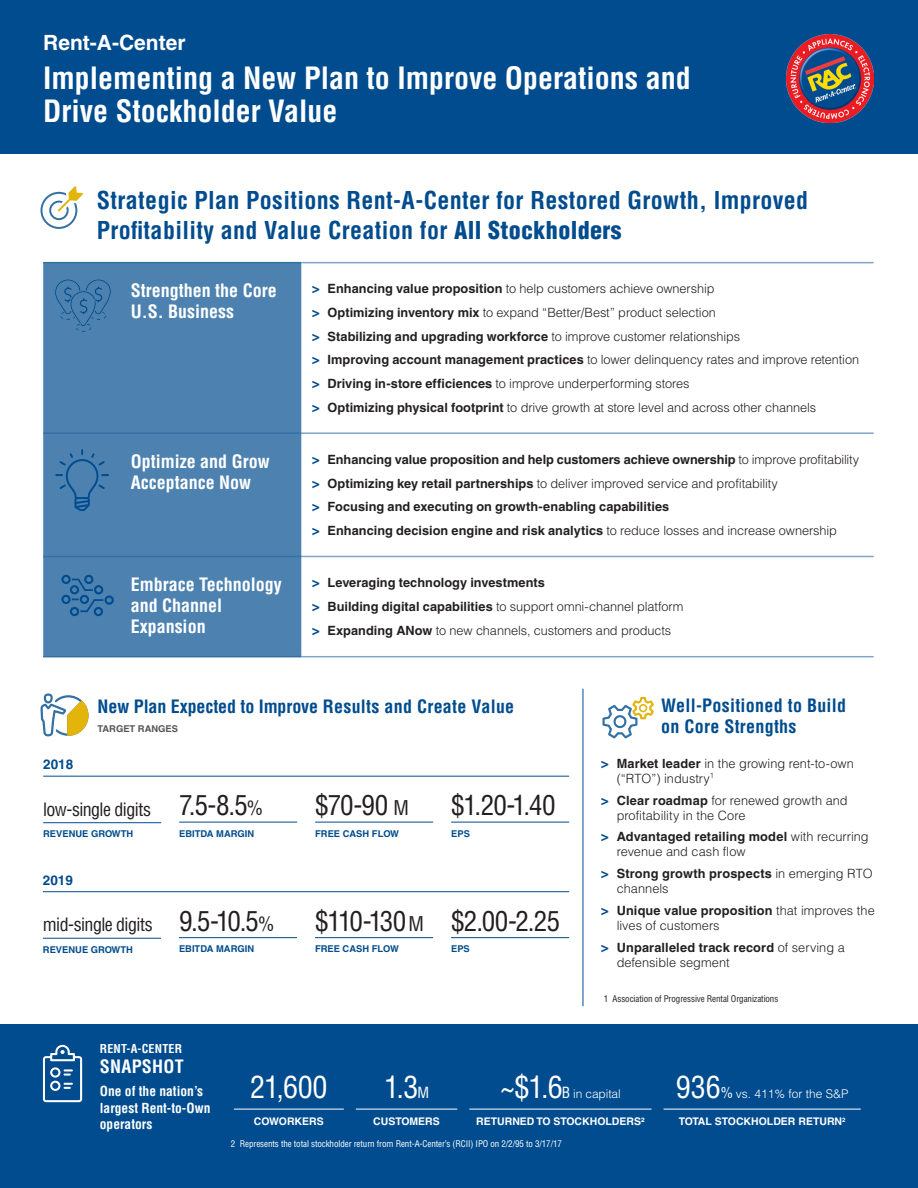
<style>
.page{position:relative;width:918px;height:1188px;background:#fff}
.page>*{position:absolute;margin:0;border:0;box-sizing:border-box;transform-origin:0 0}
.t1{font:700 condensed 30px/33px "Helvetica LT Pro";color:#fff}
.t2{font:condensed 30px "Helvetica LT Pro";color:#fff}
.t3{font:condensed 27px "Helvetica LT Pro";letter-spacing:-.03em;color:#231f20}
.t4{font:700 condensed 24px/30px "Helvetica LT Pro";letter-spacing:.015em;color:#004c8e}
.t5{font:700 21px "Helvetica LT Pro";color:#fff}
.t6{font:700 condensed 18px/21px "Helvetica LT Pro";color:#fff}
.t7{font:700 condensed 18px "Helvetica LT Pro";letter-spacing:-.005em;color:#004c8e}
.t8{font:700 condensed 18px/21px "Helvetica LT Pro";letter-spacing:.015em;color:#004c8e}
.t9{font:condensed 18px "Helvetica LT Pro";letter-spacing:-.035em;color:#231f20}
.t10{font:700 condensed 13.5px/16.5px "Helvetica LT Pro";color:#fff}
.t11{font:700 13.5px "Helvetica LT Pro";color:#004c8e}
.t12{font:300 12.75px/15px "Helvetica LT Pro";letter-spacing:-.005em;color:#231f20}
.t13{font:700 12.75px/15px "Helvetica LT Pro";color:#231f20}
.t14{font:300 12px "Helvetica LT Pro";letter-spacing:-.005em;color:#fff}
.t15{font:700 condensed 12px "Helvetica LT Pro";letter-spacing:.015em;color:#fff}
.t16{font:700 10.5px "Helvetica LT Pro";color:#fff}
.t17{font:700 9.3px "Helvetica LT Pro";color:#004c8e}
.t18{font:700 9.3px "Helvetica LT Pro";color:#545454}
.t19{font:condensed 9px "Helvetica LT Pro";letter-spacing:-.01em;color:#fff}
.t20{font:condensed 9px "Helvetica LT Pro";letter-spacing:-.01em;color:#231f20}
.s1{font-weight:900}
.s2{font-weight:900;font-size:13.5px;color:#004c8e}
.s3{font-weight:700}
.s4{font-weight:300}
.s5{font-size:19.8px}
.s6{font-size:15px}
.s7{font-weight:400;font-stretch:condensed;font-size:30px}
.s8{font-weight:400;font-stretch:condensed;font-size:15px}
</style>
<div class="page">
<div style="left:43px;top:263px;width:258px;height:393px;background:#4d82b0"></div>
<hr style="left:301px;top:262px;width:573px;height:1px;background:#80a5c6">
<hr style="left:301px;top:432px;width:573px;height:2px;background:#80a5c6">
<hr style="left:301px;top:556px;width:573px;height:1px;background:#80a5c6">
<hr style="left:43px;top:262px;width:77px;height:1px;background:#3370a4">
<hr style="left:120px;top:262px;width:181px;height:1px;background:#3370a4">
<hr style="left:43px;top:432px;width:77px;height:2px;background:#3370a4">
<hr style="left:120px;top:432px;width:181px;height:2px;background:#3370a4">
<hr style="left:43px;top:556px;width:77px;height:1px;background:#3370a4">
<hr style="left:120px;top:556px;width:181px;height:1px;background:#3370a4">
<hr style="left:301px;top:656px;width:573px;height:1px;background:#80a5c6">
<hr style="left:43px;top:656px;width:77px;height:1px;background:#3370a4">
<hr style="left:120px;top:656px;width:181px;height:1px;background:#3370a4">
<div style="left:0;top:0;width:918px;height:153px;background:#004c8e"></div>
<img style="left:786px;top:35px;width:87px;height:87px">
<hr style="left:583px;top:689px;width:1px;height:317px;background:#004c8e">
<svg style="left:41px;top:186px;width:42px;height:43px"></svg>
<svg style="left:602px;top:697px;width:52px;height:42px"></svg>
<hr style="left:43px;top:891px;width:526px;height:1px;background:#004c8e">
<hr style="left:43px;top:938px;width:118px;height:1px;background:#004c8e">
<hr style="left:179px;top:937px;width:118px;height:1px;background:#004c8e">
<hr style="left:315px;top:937px;width:118px;height:1px;background:#004c8e">
<hr style="left:451px;top:937px;width:118px;height:1px;background:#004c8e">
<svg style="left:40px;top:694px;width:49px;height:43px"></svg>
<div style="left:0;top:1025px;width:918px;height:163px;background:#004c8e"></div>
<hr style="left:43px;top:776px;width:526px;height:1px;background:#004c8e">
<hr style="left:43px;top:822px;width:118px;height:1px;background:#004c8e">
<hr style="left:179px;top:822px;width:118px;height:1px;background:#004c8e">
<hr style="left:315px;top:822px;width:118px;height:1px;background:#004c8e">
<hr style="left:451px;top:822px;width:118px;height:1px;background:#004c8e">
<hr style="left:234px;top:1109px;width:110px;height:1px;background:#fff">
<hr style="left:356px;top:1109px;width:101px;height:1px;background:#fff">
<hr style="left:469px;top:1109px;width:183px;height:1px;background:#fff">
<hr style="left:664px;top:1109px;width:197px;height:1px;background:#fff">
<svg style="left:43px;top:1045px;width:39px;height:57px"></svg>
<svg style="left:60px;top:573px;width:56px;height:45px;background:#3c76a8"></svg>
<svg style="left:55px;top:449px;width:54px;height:62px;background:#437bab"></svg>
<svg style="left:54px;top:279px;width:59px;height:54px;background:#457cac"></svg>
<p class="t5" style="left:43px;top:29px;width:144px">Rent-A-Center</p>
<p class="t1" style="left:43px;top:61px;width:649px">Implementing a New Plan to Improve Operations and<br>Drive Stockholder Value</p>
<p class="t4" style="left:97px;top:185px;width:713px">Strategic Plan Positions Rent-A-Center for Restored Growth, Improved<br>Profitability and Value Creation for <span class="s1">All Stockholders</span></p>
<p class="t6" style="left:131px;top:280px;width:148px">Strengthen the Core<br>U.S. Business</p>
<p class="t12" style="left:311px;top:281px;width:405px"><span class="s2">&gt;</span> <span class="s3">Enhancing value proposition</span> to help customers achieve ownership</p>
<p class="t12" style="left:311px;top:305px;width:406px"><span class="s2">&gt;</span> <span class="s3">Optimizing inventory mix</span> to expand “Better/Best” product selection</p>
<p class="t13" style="left:311px;top:329px;width:430px"><span class="s2">&gt;</span> Stabilizing and upgrading workforce <span class="s4">to improve customer relationships</span></p>
<p class="t12" style="left:311px;top:352px;width:549px"><span class="s2">&gt;</span> <span class="s3">Improving account management practices</span> to lower delinquency rates and improve retention</p>
<p class="t12" style="left:311px;top:376px;width:380px"><span class="s2">&gt;</span> <span class="s3">Driving in-store efficiences</span> to improve underperforming stores</p>
<p class="t12" style="left:311px;top:399px;width:506px"><span class="s2">&gt;</span> <span class="s3">Optimizing physical footprint</span> to drive growth at store level and across other channels</p>
<p class="t6" style="left:131px;top:450px;width:141px">Optimize and Grow<br>Acceptance Now</p>
<p class="t13" style="left:311px;top:452px;width:549px"><span class="s2">&gt;</span> Enhancing value proposition and help customers achieve ownership <span class="s4">to improve profitability</span></p>
<p class="t12" style="left:311px;top:475px;width:468px"><span class="s2">&gt;</span> <span class="s3">Optimizing key retail partnerships</span> to deliver improved service and profitability</p>
<p class="t13" style="left:311px;top:499px;width:359px"><span class="s2">&gt;</span> Focusing and executing on growth-enabling capabilities</p>
<p class="t13" style="left:311px;top:523px;width:527px"><span class="s2">&gt;</span> Enhancing decision engine and risk analytics <span class="s4">to reduce losses and increase ownership</span></p>
<p class="t6" style="left:131px;top:573px;width:153px">Embrace Technology and Channel<br>Expansion</p>
<p class="t13" style="left:311px;top:575px;width:235px"><span class="s2">&gt;</span> Leveraging technology investments</p>
<p class="t12" style="left:311px;top:599px;width:374px"><span class="s2">&gt;</span> <span class="s3">Building digital capabilities</span> to support omni-channel platform</p>
<p class="t12" style="left:311px;top:622px;width:361px"><span class="s2">&gt;</span> <span class="s3">Expanding ANow</span> to new channels, customers and products</p>
<p class="t7" style="left:98px;top:694px;width:418px">New Plan Expected to Improve Results and Create Value</p>
<p class="t18" style="left:98px;top:723px;width:82px">TARGET RANGES</p>
<p class="t11" style="left:43px;top:756px;width:32px">2018</p>
<p class="t9" style="left:43px;top:798px;width:109px">low-single digits</p>
<p class="t17" style="left:43px;top:829px;width:91px">REVENUE GROWTH</p>
<p class="t11" style="left:43px;top:872px;width:32px">2019</p>
<p class="t9" style="left:43px;top:913px;width:111px">mid-single digits</p>
<p class="t17" style="left:43px;top:944px;width:91px">REVENUE GROWTH</p>
<p class="t3" style="left:179px;top:788px;width:86px">7.5-8.5<span class="s5">%</span></p>
<p class="t17" style="left:179px;top:828px;width:77px">EBITDA MARGIN</p>
<p class="t3" style="left:179px;top:904px;width:97px">9.5-10.5<span class="s5">%</span></p>
<p class="t17" style="left:179px;top:943px;width:77px">EBITDA MARGIN</p>
<p class="t3" style="left:315px;top:788px;width:95px">$70-90 <span class="s5">M</span></p>
<p class="t17" style="left:315px;top:828px;width:85px">FREE CASH FLOW</p>
<p class="t3" style="left:315px;top:904px;width:110px">$110-130 <span class="s5">M</span></p>
<p class="t17" style="left:315px;top:943px;width:85px">FREE CASH FLOW</p>
<p class="t3" style="left:451px;top:788px;width:106px">$1.20-1.40</p>
<p class="t17" style="left:451px;top:828px;width:20px">EPS</p>
<p class="t3" style="left:451px;top:904px;width:111px">$2.00-2.25</p>
<p class="t17" style="left:451px;top:943px;width:20px">EPS</p>
<p class="t8" style="left:661px;top:694px;width:186px">Well-Positioned to Build on Core Strengths</p>
<p class="t12" style="left:617px;top:756px;width:239px;text-indent:-16px"><span class="s2">&gt;</span> <span class="s3">Market leader</span> in the growing rent-to-own (“RTO”) industry<sup>1</sup></p>
<p class="t12" style="left:617px;top:793px;width:233px;text-indent:-16px"><span class="s2">&gt;</span> <span class="s3">Clear roadmap</span> for renewed growth and profitability in the Core</p>
<p class="t12" style="left:617px;top:829px;width:254px;text-indent:-16px"><span class="s2">&gt;</span> <span class="s3">Advantaged retailing model</span> with recurring revenue and cash flow</p>
<p class="t13" style="left:617px;top:866px;width:257px;text-indent:-16px"><span class="s2">&gt;</span> Strong growth prospects <span class="s4">in emerging RTO channels</span></p>
<p class="t12" style="left:617px;top:903px;width:260px;text-indent:-16px"><span class="s2">&gt;</span> <span class="s3">Unique value proposition</span> that improves the lives of customers</p>
<p class="t12" style="left:617px;top:940px;width:230px;text-indent:-16px"><span class="s2">&gt;</span> <span class="s3">Unparalleled track record</span> of serving a defensible segment</p>
<p class="t20" style="left:604px;top:993px;width:176px">1 Association of Progressive Rental Organizations</p>
<p class="t15" style="left:100px;top:1041px;width:84px">RENT-A-CENTER</p>
<p class="t6" style="left:100px;top:1055px;width:85px">SNAPSHOT</p>
<p class="t10" style="left:100px;top:1083px;width:112px">One of the nation’s largest Rent-to-Own operators</p>
<p class="t2" style="left:250px;top:1068px;width:79px">21,600</p>
<p class="t2" style="left:384px;top:1068px;width:47px">1.3<span class="s6">M</span></p>
<p class="t14" style="left:500px;top:1086px;width:122px"><span class="s7">~$1.6</span><span class="s8">B</span> in capital</p>
<p class="t14" style="left:676px;top:1086px;width:174px"><span class="s7">936</span><span class="s8">%</span> vs. 411% for the S&amp;P</p>
<p class="t16" style="left:254px;top:1115px;width:71px">COWORKERS</p>
<p class="t16" style="left:373px;top:1115px;width:68px">CUSTOMERS</p>
<p class="t16" style="left:476px;top:1115px;width:170px">RETURNED TO STOCKHOLDERS²</p>
<p class="t16" style="left:679px;top:1115px;width:168px">TOTAL STOCKHOLDER RETURN<sup>2</sup></p>
<p class="t19" style="left:231px;top:1138px;width:333px">2 Represents the total stockholder return from Rent-A-Center’s (RCII) IPO on 2/2/95 to 3/17/17</p>
</div>
